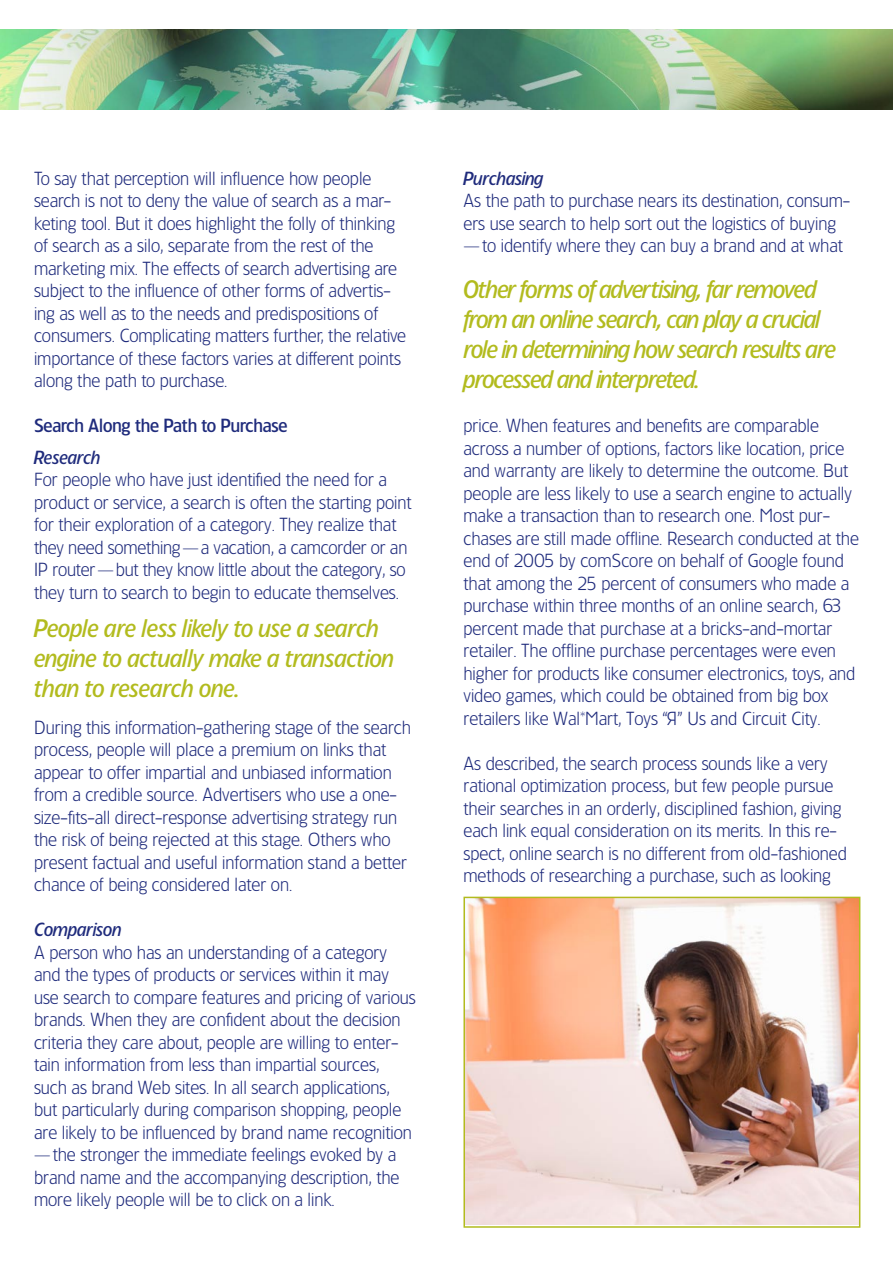
<style>
.page{position:relative;width:893px;height:1263px;background:#fff}
.page>*{position:absolute;margin:0;border:0;box-sizing:border-box;transform-origin:0 0}
.t1{font:italic 500 24px/30px "TF Forever";letter-spacing:-.03em;color:#b2bb1e}
.t2{font:italic 500 24px/30px "TF Forever";color:#b2bb1e}
.t3{font:300 18px/22.5px "TF Forever";color:#1f2b7c}
.t4{font:500 18px "TF Forever";color:#1f2b7c}
.t5{font:italic 500 18px "TF Forever";color:#1f2b7c}
</style>
<div class="page">
<img style="left:0;top:30px;width:893px;height:80px">
<img style="left:466px;top:900px;width:391px;height:324px">
<div style="left:463px;top:897px;width:397px;height:331px;border:2px solid #b2bb1e"></div>
<p class="t3" style="left:34px;top:167px;width:374px">To say that perception will influence how people search is not to deny the value of search as a mar&shy;keting tool. But it does highlight the folly of thinking of search as a silo, separate from the rest of the marketing mix. The effects of search advertising are subject to the influence of other forms of advertis&shy;ing as well as to the needs and predispositions of consumers. Complicating matters further, the relative importance of these factors varies at different points along the path to purchase.</p>
<p class="t4" style="left:34px;top:415px;width:255px">Search Along the Path to Purchase</p>
<p class="t5" style="left:34px;top:446px;width:68px">Research</p>
<p class="t3" style="left:34px;top:468px;width:379px">For people who have just identified the need for a product or service, a search is often the starting point for their exploration of a category. They realize that they need something—a vacation, a camcorder or an IP router—but they know little about the category, so they turn to search to begin to educate themselves.</p>
<h1 class="t2" style="left:34px;top:613px;width:361px">People are less likely to use a search engine to actually make a transaction than to research one.</h1>
<p class="t3" style="left:34px;top:716px;width:378px">During this information-gathering stage of the search process, people will place a premium on links that appear to offer impartial and unbiased information from a credible source. Advertisers who use a one&shy;size-fits-all direct-response advertising strategy run the risk of being rejected at this stage. Others who present factual and useful information stand a better chance of being considered later on.</p>
<p class="t5" style="left:34px;top:919px;width:89px">Comparison</p>
<p class="t3" style="left:34px;top:941px;width:383px">A person who has an understanding of a category and the types of products or services within it may use search to compare features and pricing of various brands. When they are confident about the decision criteria they care about, people are willing to enter&shy;tain information from less than impartial sources, such as brand Web sites. In all search applications, but particularly during comparison shopping, people are likely to be influenced by brand name recognition —the stronger the immediate feelings evoked by a brand name and the accompanying description, the more likely people will be to click on a link.</p>
<p class="t5" style="left:463px;top:167px;width:81px">Purchasing</p>
<p class="t3" style="left:463px;top:189px;width:388px">As the path to purchase nears its destination, consum&shy;ers use search to help sort out the logistics of buying —to identify where they can buy a brand and at what</p>
<h1 class="t1" style="left:463px;top:274px;width:374px">Other forms of advertising, far removed from an online search, can play a crucial role in determining how search results are processed and interpreted.</h1>
<p class="t3" style="left:463px;top:414px;width:397px">price. When features and benefits are comparable across a number of options, factors like location, price and warranty are likely to determine the outcome. But people are less likely to use a search engine to actually make a transaction than to research one. Most pur&shy;chases are still made offline. Research conducted at the end of 2005 by comScore on behalf of Google found that among the 25 percent of consumers who made a purchase within three months of an online search, 63 percent made that purchase at a bricks-and-mortar retailer. The offline purchase percentages were even higher for products like consumer electronics, toys, and video games, which could be obtained from big box retailers like Wal*Mart, Toys “ ” Us and Circuit City.</p>
<p class="t3" style="left:463px;top:752px;width:385px">As described, the search process sounds like a very rational optimization process, but few people pursue their searches in an orderly, disciplined fashion, giving each link equal consideration on its merits. In this re&shy;spect, online search is no different from old-fashioned methods of researching a purchase, such as looking</p>
</div>
